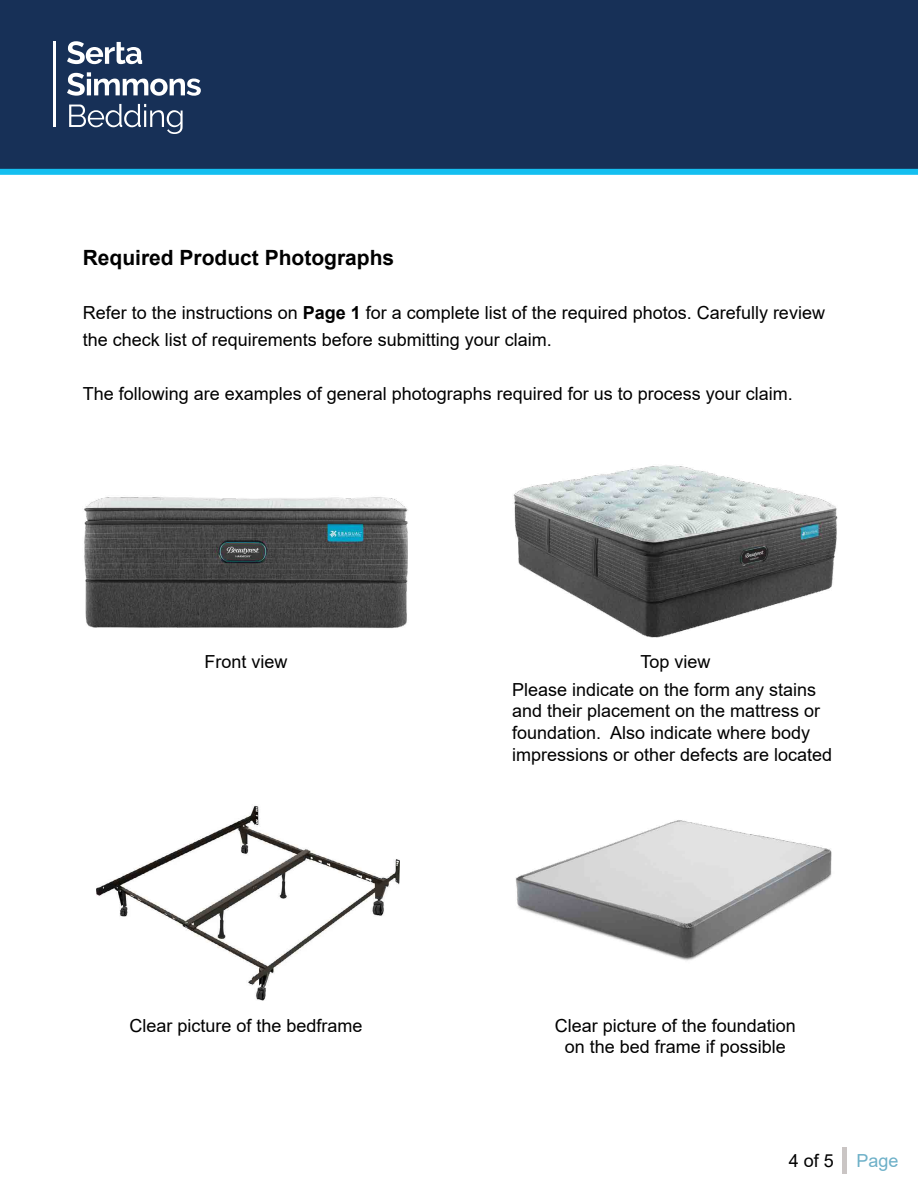
<style>
.page{position:relative;width:918px;height:1188px;background:#fff}
.page>*{position:absolute;margin:0;border:0;box-sizing:border-box;transform-origin:0 0}
.t1{font:700 21px "Arial";color:#000}
.t2{font:18px/21.6px "Arial";color:#000}
.t3{font:18px "Arial";color:#6db0c8}
.s1{font-weight:700}
</style>
<div class="page">
<img style="left:96px;top:805px;width:304px;height:196px">
<div style="left:0;top:0;width:918px;height:172px;background:#173057"></div>
<svg style="left:67px;top:41px;width:75px;height:23px"></svg>
<svg style="left:67px;top:72px;width:134px;height:24px"></svg>
<hr style="left:53px;top:42px;width:2px;height:85px;background:#fff">
<svg style="left:69px;top:104px;width:114px;height:30px"></svg>
<div style="left:0;top:169px;width:918px;height:6px;background:#14bff0"></div>
<img style="left:84px;top:497px;width:324px;height:131px">
<img style="left:513px;top:465px;width:325px;height:173px">
<img style="left:515px;top:820px;width:317px;height:141px">
<div style="left:842px;top:1147px;width:5px;height:27px;background:#cac5c4"></div>
<p class="t1" style="left:83px;top:243px;width:313px">Required Product Photographs</p>
<p class="t2" style="left:83px;top:299px;width:744px;line-height:27px">Refer to the instructions on <span class="s1">Page 1</span> for a complete list of the required photos. Carefully review the check list of requirements before submitting your claim.</p>
<p class="t2" style="left:83px;top:383px;width:712px">The following are examples of general photographs required for us to process your claim.</p>
<p class="t2" style="left:204px;top:650px;width:85px">Front view</p>
<p class="t2" style="left:640px;top:650px;width:72px">Top view</p>
<p class="t2" style="left:512px;top:679px;width:322px">Please indicate on the form any stains and their placement on the mattress or foundation. Also indicate where body impressions or other defects are located</p>
<p class="t2" style="left:129px;top:1014px;width:235px">Clear picture of the bedframe</p>
<p class="t2" style="left:555px;top:1014px;width:243px;text-align:center">Clear picture of the foundation on the bed frame if possible</p>
<p class="t2" style="left:789px;top:1150px;width:47px">4 of 5</p>
<p class="t3" style="left:856px;top:1148px;width:44px">Page</p>
</div>
